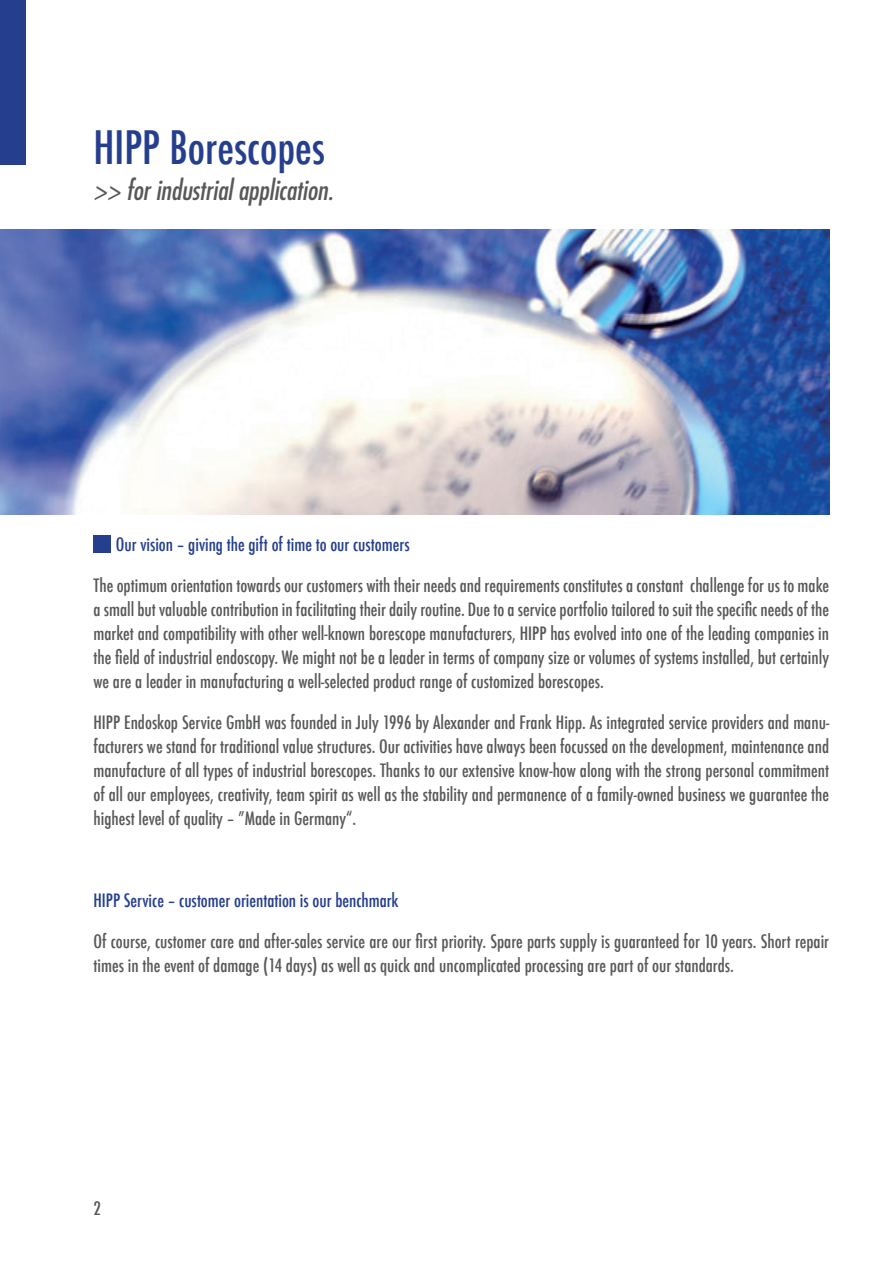
<style>
.page{position:relative;width:893px;height:1263px;background:#fff}
.page>*{position:absolute;margin:0;border:0;box-sizing:border-box;transform-origin:0 0}
.t1{font:500 condensed 45px "Futura";color:#253f8e}
.t2{font:italic condensed 27px "Futura Std";color:#57585a}
.t3{font:500 condensed 18px/24px "Futura";color:#57585a;text-align:justify}
.t4{font:500 condensed 18px "Futura";color:#253f8e}
</style>
<div class="page">
<div style="left:0;top:0;width:26px;height:165px;background:#253f8e"></div>
<img style="left:0;top:229px;width:829px;height:285px">
<div style="left:94px;top:535px;width:17px;height:17px;background:#253f8e"></div>
<h1 class="t1" style="left:94px;top:119px;width:233px">HIPP Borescopes</h1>
<h2 class="t2" style="left:94px;top:174px;width:241px">&gt;&gt; for industrial application.</h2>
<p class="t4" style="left:116px;top:533px;width:295px">Our vision – giving the gift of time to our customers</p>
<p class="t3" style="left:94px;top:573px;width:737px">The optimum orientation towards our customers with their needs and requirements constitutes a constant challenge for us to make a small but valuable contribution in facilitating their daily routine. Due to a service portfolio tailored to suit the specific needs of the market and compatibility with other well-known borescope manufacturers, HIPP has evolved into one of the leading companies in the field of industrial endoscopy. We might not be a leader in terms of company size or volumes of systems installed, but certainly we are a leader in manufacturing a well-selected product range of customized borescopes.</p>
<p class="t3" style="left:94px;top:710px;width:737px">HIPP Endoskop Service GmbH was founded in July 1996 by Alexander and Frank Hipp. As integrated service providers and manu&shy;facturers we stand for traditional value structures. Our activities have always been focussed on the development, maintenance and manufacture of all types of industrial borescopes. Thanks to our extensive know-how along with the strong personal commitment of all our employees, creativity, team spirit as well as the stability and permanence of a family-owned business we guarantee the highest level of quality – ”Made in Germany“.</p>
<p class="t4" style="left:94px;top:888px;width:307px">HIPP Service – customer orientation is our benchmark</p>
<p class="t3" style="left:94px;top:929px;width:737px">Of course, customer care and after-sales service are our first priority. Spare parts supply is guaranteed for 10 years. Short repair times in the event of damage (14 days) as well as quick and uncomplicated processing are part of our standards.</p>
<p class="t3" style="left:94px;top:1197px;width:9px">2</p>
</div>
